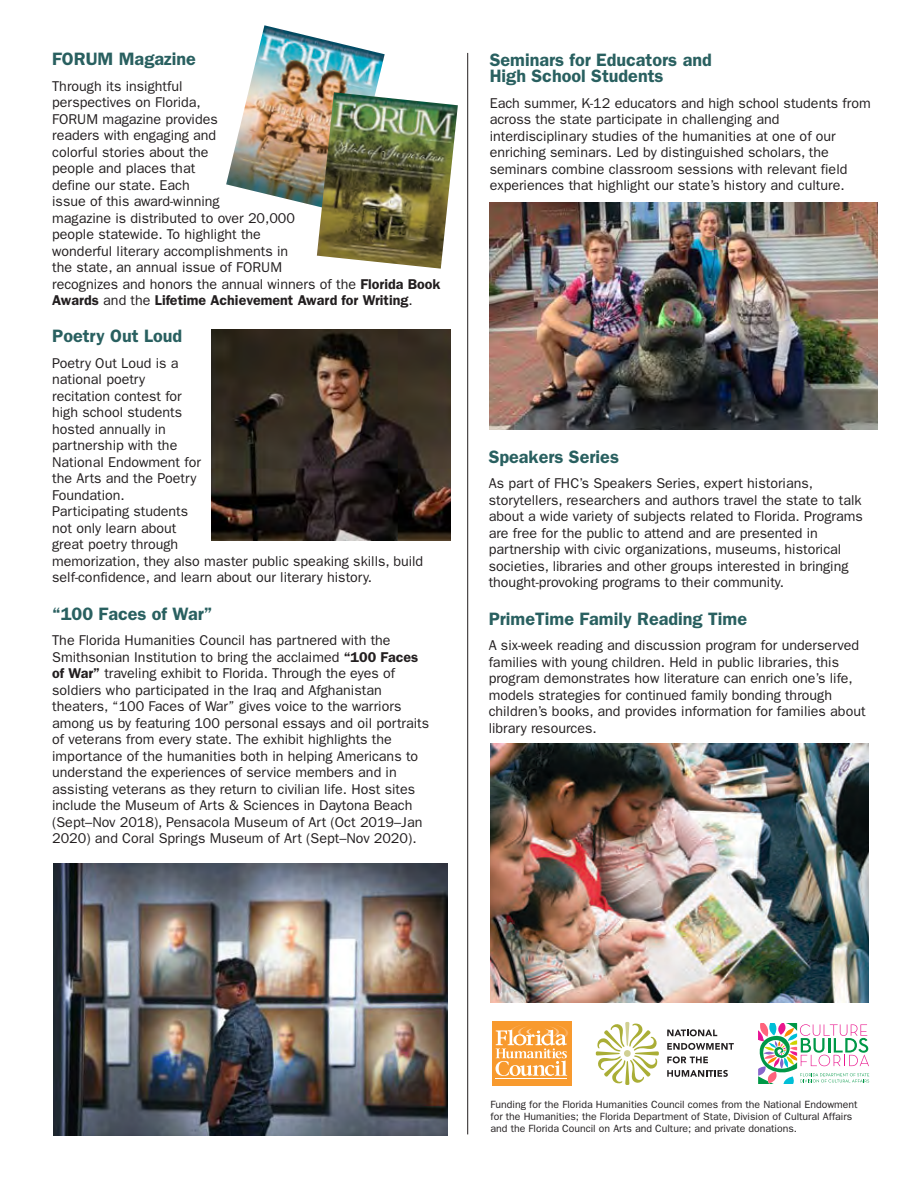
<style>
.page{position:relative;width:918px;height:1188px;background:#fff}
.page>*{position:absolute;margin:0;border:0;box-sizing:border-box;transform-origin:0 0}
.t1{font:600 18px/16.5px "Franklin Gothic";color:#296060}
.t2{font:14.25px/16.5px "Franklin Gothic";color:#231f20}
.t3{font:10.5px/12px "Franklin Gothic";color:#231f20}
.s1{font-weight:600}
</style>
<div class="page">
<img style="left:489px;top:202px;width:388px;height:227px">
<hr style="left:467px;top:53px;width:1px;height:1081px;background:#231f20">
<svg style="left:596px;top:1022px;width:63px;height:63px"></svg>
<svg style="left:667px;top:1029px;width:50px;height:7px"></svg>
<svg style="left:667px;top:1043px;width:67px;height:7px"></svg>
<svg style="left:667px;top:1056px;width:41px;height:7px"></svg>
<svg style="left:667px;top:1070px;width:61px;height:7px"></svg>
<img style="left:53px;top:864px;width:394px;height:272px">
<img style="left:490px;top:744px;width:379px;height:259px">
<div style="left:492px;top:1022px;width:80px;height:64px;background:#f89a2e"></div>
<svg style="left:496px;top:1025px;width:72px;height:51px"></svg>
<hr style="left:496px;top:1078px;width:71px;height:1px;background:#fff">
<svg style="left:758px;top:1023px;width:111px;height:60px"></svg>
<img style="left:226px;top:25px;width:159px;height:182px">
<img style="left:317px;top:92px;width:141px;height:177px">
<img style="left:212px;top:330px;width:239px;height:210px">
<p class="t1" style="left:52px;top:50px;width:145px">FORUM Magazine</p>
<p class="t2" style="left:52px;top:77px;width:390px">Through its insightful<br>perspectives on Florida,<br>FORUM magazine provides<br>readers with engaging and<br>colorful stories about the<br>people and places that<br>define our state. Each<br>issue of this award-winning<br>magazine is distributed to over 20,000<br>people statewide. To highlight the<br>wonderful literary accomplishments in<br>the state, an annual issue of FORUM<br>recognizes and honors the annual winners of the <span class="s1">Florida Book Awards</span> and the <span class="s1">Lifetime Achievement Award for Writing</span>.</p>
<p class="t1" style="left:52px;top:327px;width:132px">Poetry Out Loud</p>
<p class="t2" style="left:52px;top:354px;width:373px">Poetry Out Loud is a<br>national poetry<br>recitation contest for<br>high school students<br>hosted annually in<br>partnership with the<br>National Endowment for<br>the Arts and the Poetry<br>Foundation.<br>Participating students<br>not only learn about<br>great poetry through<br>memorization, they also master public speaking skills, build self-confidence, and learn about our literary history.</p>
<p class="t1" style="left:52px;top:605px;width:162px">“100 Faces of War”</p>
<p class="t2" style="left:52px;top:632px;width:379px">The Florida Humanities Council has partnered with the Smithsonian Institution to bring the acclaimed <span class="s1">“100 Faces of War”</span> traveling exhibit to Florida. Through the eyes of soldiers who participated in the Iraq and Afghanistan theaters, “100 Faces of War” gives voice to the warriors among us by featuring 100 personal essays and oil portraits of veterans from every state. The exhibit highlights the importance of the humanities both in helping Americans to understand the experiences of service members and in assisting veterans as they return to civilian life. Host sites include the Museum of Arts &amp; Sciences in Daytona Beach (Sept–Nov 2018), Pensacola Museum of Art (Oct 2019–Jan 2020) and Coral Springs Museum of Art (Sept–Nov 2020).</p>
<p class="t1" style="left:490px;top:51px;width:224px">Seminars for Educators and<br>High School Students</p>
<p class="t2" style="left:490px;top:94px;width:383px">Each summer, K-12 educators and high school students from across the state participate in challenging and interdisciplinary studies of the humanities at one of our enriching seminars. Led by distinguished scholars, the seminars combine classroom sessions with relevant field experiences that highlight our state’s history and culture.</p>
<p class="t1" style="left:489px;top:448px;width:132px">Speakers Series</p>
<p class="t2" style="left:489px;top:475px;width:376px">As part of FHC’s Speakers Series, expert historians, storytellers, researchers and authors travel the state to talk about a wide variety of subjects related to Florida. Programs are free for the public to attend and are presented in partnership with civic organizations, museums, historical societies, libraries and other groups interested in bringing thought-provoking programs to their community.</p>
<p class="t1" style="left:489px;top:610px;width:260px">PrimeTime Family Reading Time</p>
<p class="t2" style="left:489px;top:637px;width:378px">A six-week reading and discussion program for underserved families with young children. Held in public libraries, this program demonstrates how literature can enrich one’s life, models strategies for continued family bonding through children’s books, and provides information for families about library resources.</p>
<p class="t3" style="left:491px;top:1098px;width:369px">Funding for the Florida Humanities Council comes from the National Endowment for the Humanities; the Florida Department of State, Division of Cultural Affairs and the Florida Council on Arts and Culture; and private donations.</p>
</div>
